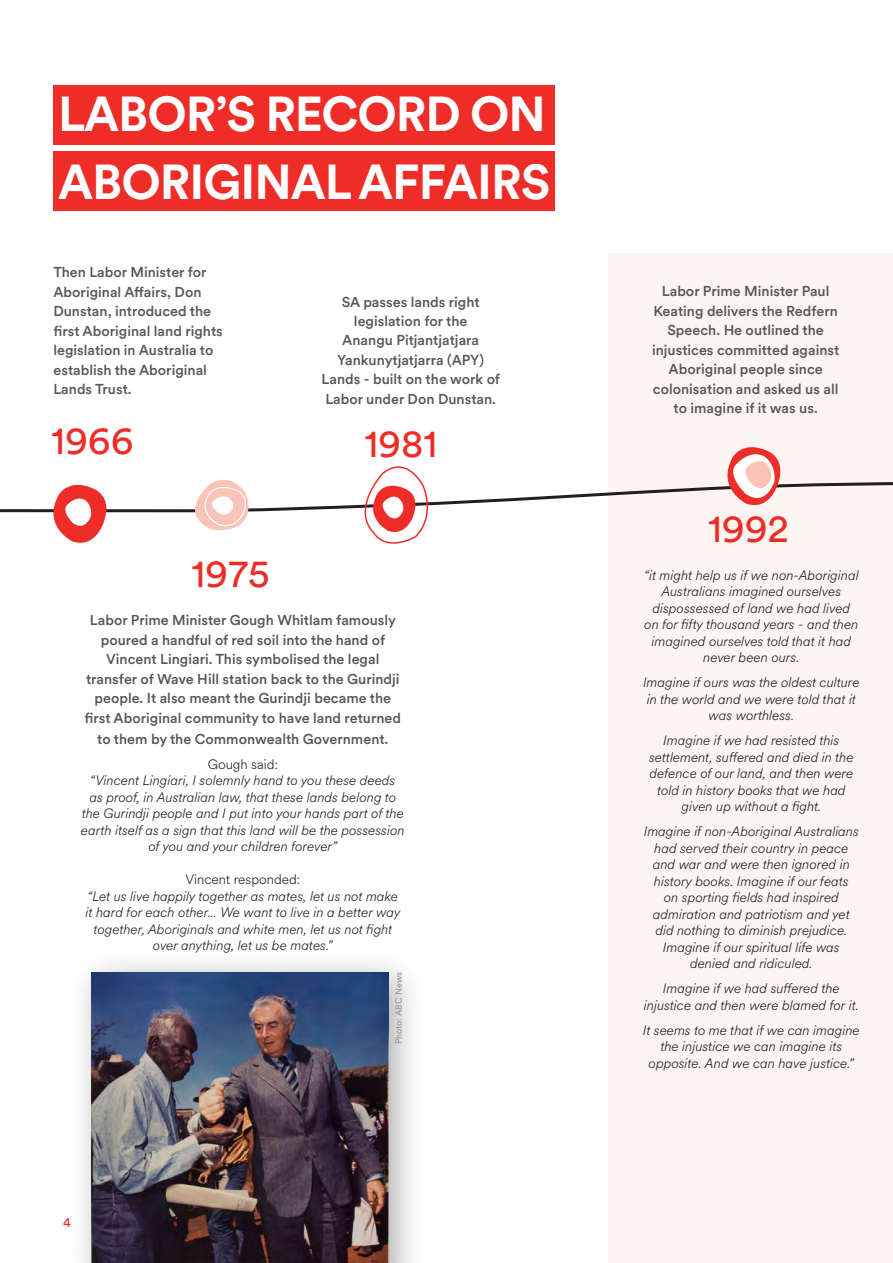
<style>
.page{position:relative;width:893px;height:1263px;background:#fff}
.page>*{position:absolute;margin:0;border:0;box-sizing:border-box;transform-origin:0 0}
.t1{font:700 48.6px/67.5px "Circular XX";letter-spacing:-.02em;color:#fff}
.t2{font:39px "Circular XX";color:#ee2d28}
.t3{font:500 14.25px/19.5px "Circular XX";color:#57585a;text-align:center}
.t4{font:italic 300 13.5px/16.5px "Circular XX";color:#1b2024;text-align:center}
.t5{font:italic 300 13.5px/16.5px "Circular XX";color:#231f20;text-align:center}
.t6{font:300 13.5px "Circular XX";color:#1b2024}
.t7{font:13.5px "Circular XX";color:#ee2d28}
.t8{font:9px "Circular XX";letter-spacing:-.005em;color:#939598}
</style>
<div class="page">
<div style="left:608px;top:254px;width:285px;height:1009px;background:#fdf5f1"></div>
<div style="left:53px;top:85px;width:502px;height:60px;background:#ee2d28"></div>
<div style="left:53px;top:151px;width:502px;height:60px;background:#ee2d28"></div>
<svg style="left:0;top:482px;width:893px;height:31px"></svg>
<svg style="left:41px;top:482px;width:73px;height:61px"></svg>
<svg style="left:350px;top:466px;width:87px;height:78px"></svg>
<svg style="left:715px;top:447px;width:73px;height:64px"></svg>
<svg style="left:182px;top:479px;width:75px;height:52px"></svg>
<div style="left:67px;top:947px;width:359px;height:316px;background:#231f20;opacity:.38"></div>
<img style="left:92px;top:972px;width:297px;height:291px">
<p class="t1" style="left:58px;top:79px;width:494px">LABOR’S RECORD ON<br>ABORIGINAL AFFAIRS</p>
<p class="t3" style="left:53px;top:262px;width:171px;text-align:left">Then Labor Minister for<br>Aboriginal Affairs, Don<br>Dunstan, introduced the first Aboriginal land rights legislation in Australia to establish the Aboriginal<br>Lands Trust.</p>
<p class="t2" style="left:51px;top:415px;width:84px">1966</p>
<p class="t2" style="left:191px;top:547px;width:80px">1975</p>
<p class="t3" style="left:322px;top:291px;width:180px">SA passes lands right legislation for the<br>Anangu Pitjantjatjara<br>Yankunytjatjarra (APY)<br>Lands - built on the work of<br>Labor under Don Dunstan.</p>
<p class="t2" style="left:365px;top:417px;width:74px">1981</p>
<p class="t3" style="left:84px;top:610px;width:318px">Labor Prime Minister Gough Whitlam famously poured a handful of red soil into the hand of Vincent Lingiari. This symbolised the legal transfer of Wave Hill station back to the Gurindji people. It also meant the Gurindji became the first Aboriginal community to have land returned</p>
<p class="t3" style="left:97px;top:728px;width:293px">to them by the Commonwealth Government.</p>
<p class="t6" style="left:208px;top:755px;width:72px">Gough said:</p>
<p class="t4" style="left:81px;top:772px;width:325px">“Vincent Lingiari, I solemnly hand to you these deeds<br>as proof, in Australian law, that these lands belong to the Gurindji people and I put into your hands part of the earth itself as a sign that this land will be the possession of you and your children forever”</p>
<p class="t6" style="left:186px;top:871px;width:116px">Vincent responded:</p>
<p class="t5" style="left:86px;top:887px;width:316px">“Let us live happily together as mates, let us not make it hard for each other... We want to live in a better way together, Aboriginals and white men, let us not fight over anything, let us be mates.”</p>
<p class="t8" style="left:393px;top:1044px;width:74px;rotate:-90deg">Photo: ABC News</p>
<p class="t7" style="left:63px;top:1214px;width:9px">4</p>
<p class="t3" style="left:652px;top:281px;width:189px">Labor Prime Minister Paul<br>Keating delivers the Redfern<br>Speech. He outlined the injustices committed against<br>Aboriginal people since colonisation and asked us all to imagine if it was us.</p>
<p class="t2" style="left:708px;top:502px;width:83px">1992</p>
<p class="t4" style="left:644px;top:566px;width:216px">“it might help us if we non-Aboriginal<br>Australians imagined ourselves dispossessed of land we had lived on for fifty thousand years - and then imagined ourselves told that it had never been ours.</p>
<p class="t4" style="left:643px;top:674px;width:218px">Imagine if ours was the oldest culture in the world and we were told that it was worthless.</p>
<p class="t4" style="left:649px;top:732px;width:206px">Imagine if we had resisted this settlement, suffered and died in the defence of our land, and then were told in history books that we had given up without a fight.</p>
<p class="t4" style="left:644px;top:823px;width:217px">Imagine if non-Aboriginal Australians had served their country in peace and war and were then ignored in history books. Imagine if our feats<br>on sporting fields had inspired admiration and patriotism and yet did nothing to diminish prejudice.<br>Imagine if our spiritual life was denied and ridiculed.</p>
<p class="t4" style="left:644px;top:980px;width:216px">Imagine if we had suffered the injustice and then were blamed for it.</p>
<p class="t4" style="left:643px;top:1021px;width:218px">It seems to me that if we can imagine the injustice we can imagine its opposite. And we can have justice.”</p>
</div>
